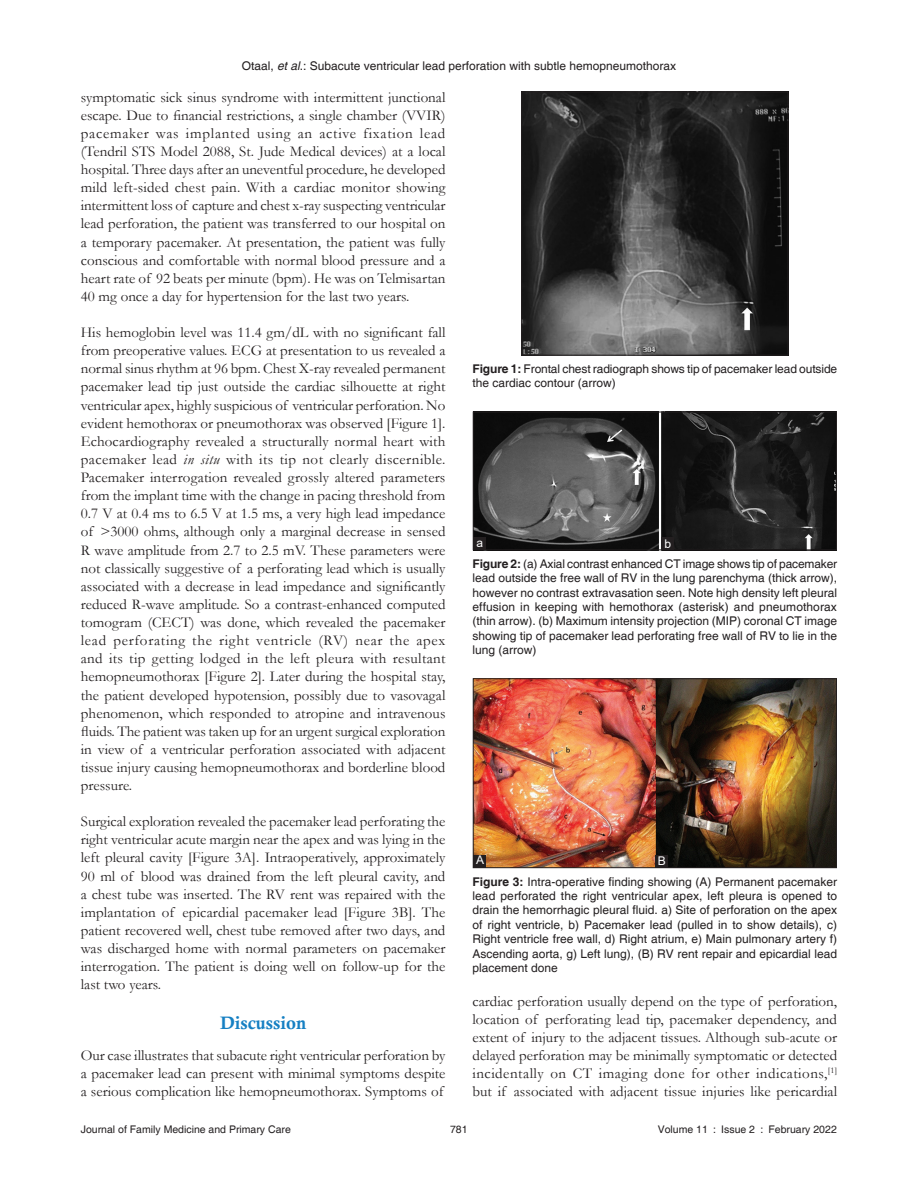
<style>
.page{position:relative;width:918px;height:1188px;background:#fff}
.page>*{position:absolute;margin:0;border:0;box-sizing:border-box;transform-origin:0 0}
.t1{font:18px "Calis MT Bol";color:#1680c3}
.TX{font:15px/18.1px "Garamond";color:#231f20;text-align:justify}
.FGC{font:12px/14.4px "Helvetica";color:#231f20;text-align:justify}
.LABEL{font:12px "Arial";color:#fff}
.RF{font:10.5px "Helvetica";color:#231f20}
.s1{font-style:italic}
.s2{font-weight:700}
</style>
<div class="page">
<img style="left:523px;top:94px;width:263px;height:259px">
<div style="left:521px;top:92px;width:267px;height:263px;border:1px solid #231f20"></div>
<img style="left:475px;top:414px;width:360px;height:134px">
<div style="left:473px;top:412px;width:364px;height:138px;border:1px solid #231f20"></div>
<div style="left:662px;top:537px;width:12px;height:13px;background:#231f20"></div>
<div style="left:473px;top:537px;width:13px;height:13px;background:#231f20"></div>
<img style="left:475px;top:681px;width:360px;height:185px">
<div style="left:473px;top:679px;width:364px;height:189px;border:1px solid #231f20"></div>
<div style="left:656px;top:855px;width:12px;height:12px;background:#231f20"></div>
<div style="left:473px;top:855px;width:13px;height:13px;background:#231f20"></div>
<p class="FGC" style="left:242px;top:59px;width:436px">Otaal, <span class="s1">et al</span>.: Subacute ventricular lead perforation with subtle hemopneumothorax</p>
<p class="TX" style="left:81px;top:87px;width:366px">symptomatic sick sinus syndrome with intermittent junctional escape. Due to financial restrictions, a single chamber (VVIR) pacemaker was implanted using an active fixation lead (Tendril STS Model 2088, St. Jude Medical devices) at a local hospital. Three days after an uneventful procedure, he developed mild left‑sided chest pain. With a cardiac monitor showing intermittent loss of capture and chest x‑ray suspecting ventricular lead perforation, the patient was transferred to our hospital on a temporary pacemaker. At presentation, the patient was fully conscious and comfortable with normal blood pressure and a heart rate of 92 beats per minute (bpm). He was on Telmisartan 40 mg once a day for hypertension for the last two years.</p>
<p class="TX" style="left:81px;top:323px;width:366px">His hemoglobin level was 11.4 gm/dL with no significant fall from preoperative values. ECG at presentation to us revealed a normal sinus rhythm at 96 bpm. Chest X‑ray revealed permanent pacemaker lead tip just outside the cardiac silhouette at right ventricular apex, highly suspicious of ventricular perforation. No evident hemothorax or pneumothorax was observed [Figure 1].<br>Echocardiography revealed a structurally normal heart with pacemaker lead <span class="s1">in situ</span> with its tip not clearly discernible.<br>Pacemaker interrogation revealed grossly altered parameters from the implant time with the change in pacing threshold from 0.7 V at 0.4 ms to 6.5 V at 1.5 ms, a very high lead impedance of &gt;3000 ohms, although only a marginal decrease in sensed R wave amplitude from 2.7 to 2.5 mV. These parameters were not classically suggestive of a perforating lead which is usually associated with a decrease in lead impedance and significantly reduced R‑wave amplitude. So a contrast‑enhanced computed tomogram (CECT) was done, which revealed the pacemaker lead perforating the right ventricle (RV) near the apex and its tip getting lodged in the left pleura with resultant hemopneumothorax [Figure 2]. Later during the hospital stay, the patient developed hypotension, possibly due to vasovagal phenomenon, which responded to atropine and intravenous fluids. The patient was taken up for an urgent surgical exploration in view of a ventricular perforation associated with adjacent tissue injury causing hemopneumothorax and borderline blood pressure.</p>
<p class="TX" style="left:81px;top:812px;width:366px">Surgical exploration revealed the pacemaker lead perforating the right ventricular acute margin near the apex and was lying in the left pleural cavity [Figure 3A]. Intraoperatively, approximately 90 ml of blood was drained from the left pleural cavity, and a chest tube was inserted. The RV rent was repaired with the implantation of epicardial pacemaker lead [Figure 3B]. The patient recovered well, chest tube removed after two days, and was discharged home with normal parameters on pacemaker interrogation. The patient is doing well on follow‑up for the last two years.</p>
<h1 class="t1" style="left:220px;top:1013px;width:88px">Discussion</h1>
<p class="TX" style="left:81px;top:1046px;width:366px">Our case illustrates that subacute right ventricular perforation by a pacemaker lead can present with minimal symptoms despite a serious complication like hemopneumothorax. Symptoms of</p>
<p class="FGC" style="left:472px;top:362px;width:366px"><span class="s2">Figure 1:</span> Frontal chest radiograph shows tip of pacemaker lead outside the cardiac contour (arrow)</p>
<p class="LABEL" style="left:476px;top:534px;width:8px">a</p>
<p class="LABEL" style="left:665px;top:535px;width:8px">b</p>
<p class="FGC" style="left:472px;top:557px;width:366px"><span class="s2">Figure 2:</span> (a) Axial contrast enhanced CT image shows tip of pacemaker lead outside the free wall of RV in the lung parenchyma (thick arrow), however no contrast extravasation seen. Note high density left pleural effusion in keeping with hemothorax (asterisk) and pneumothorax (thin arrow). (b) Maximum intensity projection (MIP) coronal CT image showing tip of pacemaker lead perforating free wall of RV to lie in the lung (arrow)</p>
<p class="LABEL" style="left:476px;top:852px;width:10px">A</p>
<p class="LABEL" style="left:658px;top:853px;width:10px">B</p>
<p class="FGC" style="left:472px;top:875px;width:366px"><span class="s2">Figure 3:</span> Intra‑operative finding showing (A) Permanent pacemaker lead perforated the right ventricular apex, left pleura is opened to drain the hemorrhagic pleural fluid. a) Site of perforation on the apex of right ventricle, b) Pacemaker lead (pulled in to show details), c)<br>Right ventricle free wall, d) Right atrium, e) Main pulmonary artery f)<br>Ascending aorta, g) Left lung), (B) RV rent repair and epicardial lead placement done</p>
<p class="TX" style="left:472px;top:992px;width:366px">cardiac perforation usually depend on the type of perforation, location of perforating lead tip, pacemaker dependency, and extent of injury to the adjacent tissues. Although sub‑acute or delayed perforation may be minimally symptomatic or detected incidentally on CT imaging done for other indications,<sup>[1] </sup>but if associated with adjacent tissue injuries like pericardial</p>
<p class="RF" style="left:81px;top:1124px;width:212px">Journal of Family Medicine and Primary Care</p>
<p class="RF" style="left:450px;top:1124px;width:19px">781</p>
<p class="RF" style="left:658px;top:1124px;width:181px">Volume 11 : Issue 2 : February 2022</p>
</div>
